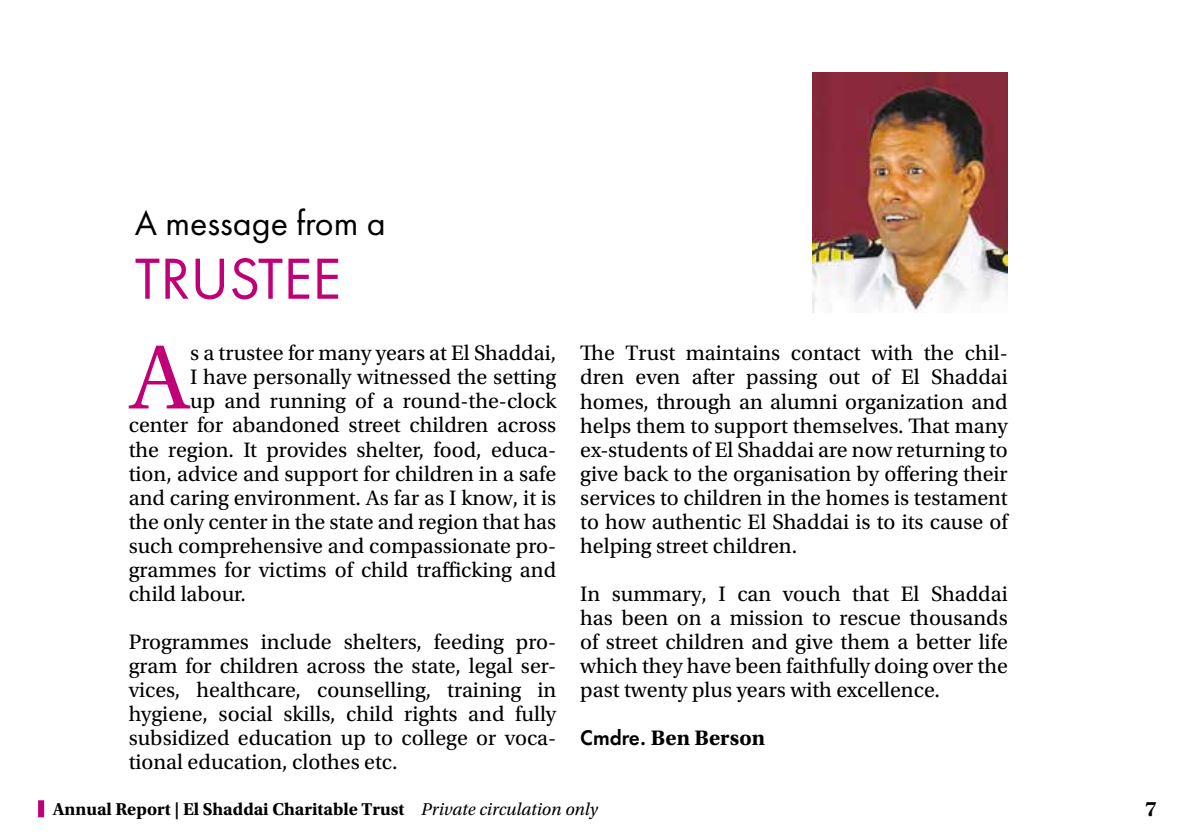
<style>
.page{position:relative;width:1191px;height:840px;background:#fff}
.page>*{position:absolute;margin:0;border:0;box-sizing:border-box;transform-origin:0 0}
.t1{font:95.6px "Utopia Std";color:#c00076}
.t2{font:60px "Futura PT";color:#c00076}
.t3{font:36px "Futura PT";color:#000}
.t4{font:22px/24px "Utopia Std";color:#000;text-align:justify}
.t5{font:700 22px "Utopia Std";color:#000}
.t6{font:700 18px "Utopia Std";color:#000}
.s1{font-family:"Futura PT";font-weight:600}
.s2{font-weight:400;font-style:italic}
</style>
<div class="page">
<div style="left:38px;top:799px;width:6px;height:17px;background:#c00076"></div>
<img style="left:812px;top:72px;width:195px;height:240px">
<h3 class="t3" style="left:135px;top:201px;width:252px">A message from a</h3>
<h2 class="t2" style="left:135px;top:243px;width:208px">TRUSTEE</h2>
<h1 class="t1" style="left:129px;top:325px;width:62px">A</h1>
<p class="t4" style="left:190px;top:341px;width:368px">s a trustee for many years at El Shaddai,</p>
<p class="t4" style="left:190px;top:365px;width:368px">I have personally witnessed the setting</p>
<p class="t4" style="left:190px;top:389px;width:368px">up and running of a round-the-clock</p>
<p class="t4" style="left:129px;top:413px;width:429px">center for abandoned street children across</p>
<p class="t4" style="left:129px;top:437px;width:429px">the region. It provides shelter, food, educa-</p>
<p class="t4" style="left:129px;top:461px;width:429px">tion, advice and support for children in a safe</p>
<p class="t4" style="left:129px;top:485px;width:429px">and caring environment. As far as I know, it is</p>
<p class="t4" style="left:129px;top:509px;width:429px">the only center in the state and region that has</p>
<p class="t4" style="left:129px;top:533px;width:429px">such comprehensive and compassionate pro-</p>
<p class="t4" style="left:129px;top:557px;width:429px">grammes for victims of child trafficking and</p>
<p class="t4" style="left:129px;top:581px;width:119px">child labour.</p>
<p class="t4" style="left:129px;top:629px;width:429px">Programmes include shelters, feeding pro&shy;gram for children across the state, legal ser&shy;vices, healthcare, counselling, training in hygiene, social skills, child rights and fully subsidized education up to college or voca&shy;tional education, clothes etc.</p>
<p class="t4" style="left:580px;top:341px;width:429px">The Trust maintains contact with the chil&shy;dren even after passing out of El Shaddai homes, through an alumni organization and helps them to support themselves. That many ex-students of El Shaddai are now returning to give back to the organisation by offering their services to children in the homes is testament to how authentic El Shaddai is to its cause of helping street children.</p>
<p class="t4" style="left:580px;top:581px;width:429px">In summary, I can vouch that El Shaddai has been on a mission to rescue thousands of street children and give them a better life which they have been faithfully doing over the past twenty plus years with excellence.</p>
<p class="t5" style="left:580px;top:724px;width:186px"><span class="s1">Cmdre.</span> Ben Berson</p>
<p class="t6" style="left:53px;top:798px;width:546px">Annual Report | El Shaddai Charitable Trust <span class="s2">Private circulation only</span></p>
<p class="t5" style="left:1145px;top:795px;width:13px">7</p>
</div>
